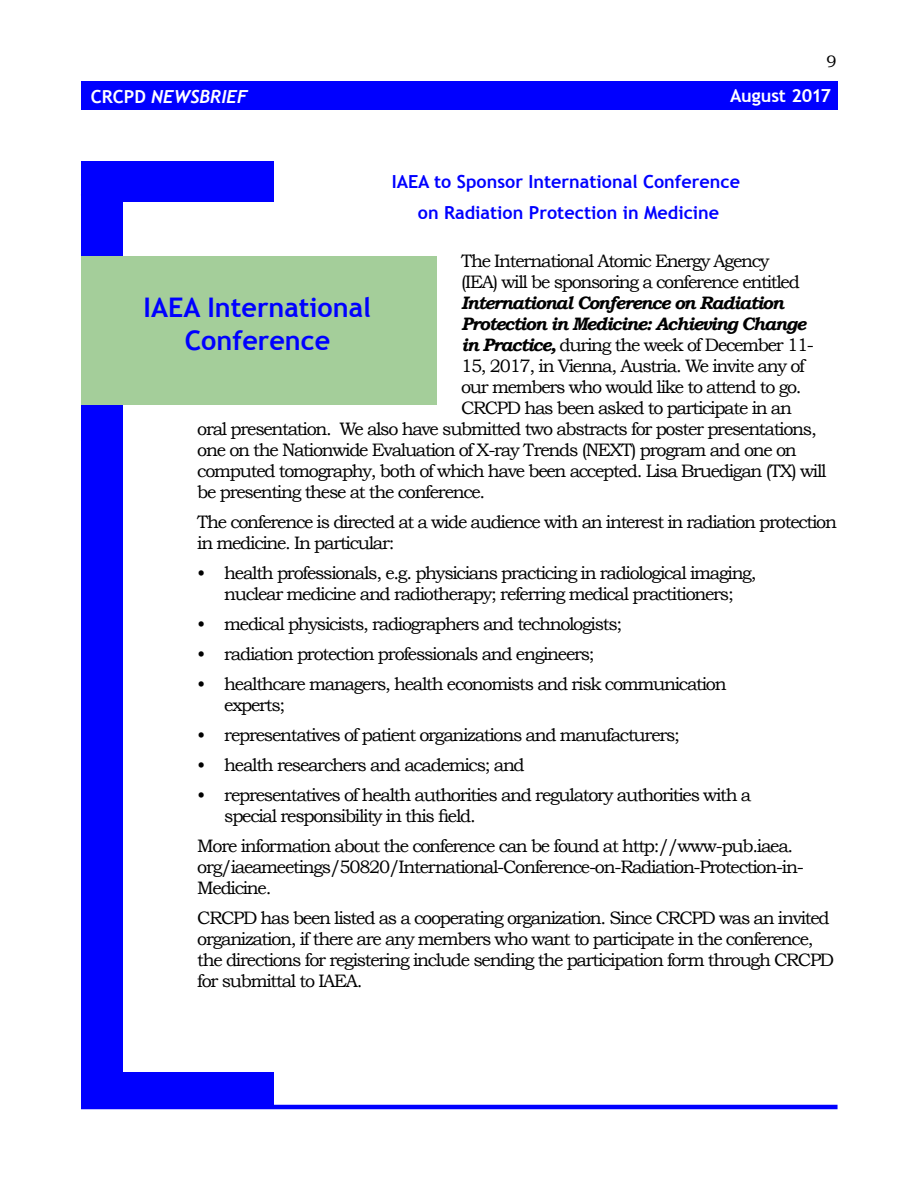
<style>
.page{position:relative;width:918px;height:1188px;background:#fff}
.page>*{position:absolute;margin:0;border:0;box-sizing:border-box;transform-origin:0 0}
.t1{font:700 27px/32.4px "Trebuchet MS";color:#00f;text-align:center}
.t2{font:18px/21px "Bookman Old Style";letter-spacing:-.07em;color:#000}
.t3{font:italic 700 18px "Bookman Old Style";letter-spacing:-.07em;color:#000}
.t4{font:700 18px/30.6px "Trebuchet MS";color:#00f;text-align:center}
.t5{font:italic 700 18px "Trebuchet";color:#fff}
.t6{font:700 18px "Trebuchet MS";letter-spacing:-.015em;color:#fff}
.t7{font:16.5px "Bookman Old Style";color:#000}
.s1{font-family:"Trebuchet MS";font-style:normal}
.s2{font-weight:700;font-style:italic}
</style>
<div class="page">
<div style="left:81px;top:81px;width:757px;height:28px;background:#00f"></div>
<hr style="left:81px;top:1105px;width:757px;height:4px;background:#00f">
<div style="left:81px;top:161px;width:193px;height:945px;background:#00f"></div>
<div style="left:124px;top:202px;width:191px;height:869px;background:#fff"></div>
<div style="left:81px;top:256px;width:356px;height:148px;background:#a4ce9a"></div>
<p class="t5" style="left:91px;top:85px;width:158px"><span class="s1">CRCPD</span> NEWSBRIEF</p>
<p class="t7" style="left:826px;top:52px;width:12px">9</p>
<p class="t6" style="left:730px;top:84px;width:102px">August 2017</p>
<p class="t4" style="left:392px;top:167px;width:350px">IAEA to Sponsor International Conference on Radiation Protection in Medicine</p>
<p class="t2" style="left:461px;top:250px;width:340px">The International Atomic Energy Agency (IEA) will be sponsoring a conference entitled</p>
<p class="t3" style="left:461px;top:292px;width:324px">International Conference on Radiation</p>
<p class="t3" style="left:461px;top:313px;width:347px">Protection in Medicine: Achieving Change</p>
<p class="t2" style="left:461px;top:334px;width:354px"><span class="s2">in Practice,</span> during the week of December 11-</p>
<p class="t2" style="left:461px;top:355px;width:345px">15, 2017, in Vienna, Austria. We invite any of</p>
<p class="t2" style="left:461px;top:376px;width:342px">our members who would like to attend to go.</p>
<p class="t2" style="left:461px;top:397px;width:332px">CRCPD has been asked to participate in an</p>
<p class="t2" style="left:197px;top:418px;width:621px">oral presentation. We also have submitted two abstracts for poster presentations,</p>
<p class="t2" style="left:197px;top:439px;width:601px">one on the Nationwide Evaluation of X-ray Trends (NEXT) program and one on</p>
<p class="t2" style="left:197px;top:460px;width:631px">computed tomography, both of which have been accepted. Lisa Bruedigan (TX) will</p>
<p class="t2" style="left:197px;top:481px;width:290px">be presenting these at the conference.</p>
<p class="t2" style="left:197px;top:511px;width:641px">The conference is directed at a wide audience with an interest in radiation protection in medicine. In particular:</p>
<p class="t2" style="left:197px;top:562px;width:561px;text-align:center">• health professionals, e.g. physicians practicing in radiological imaging, nuclear medicine and radiotherapy; referring medical practitioners;</p>
<p class="t2" style="left:197px;top:613px;width:426px">• medical physicists, radiographers and technologists;</p>
<p class="t2" style="left:197px;top:643px;width:399px">• radiation protection professionals and engineers;</p>
<p class="t2" style="left:224px;top:673px;width:504px;text-indent:-27px">• healthcare managers, health economists and risk communication experts;</p>
<p class="t2" style="left:197px;top:724px;width:484px">• representatives of patient organizations and manufacturers;</p>
<p class="t2" style="left:197px;top:754px;width:329px">• health researchers and academics; and</p>
<p class="t2" style="left:224px;top:784px;width:529px;text-indent:-27px">• representatives of health authorities and regulatory authorities with a special responsibility in this field.</p>
<p class="t2" style="left:197px;top:835px;width:608px">More information about the conference can be found at http://www-pub.iaea. org/iaeameetings/50820/International-Conference-on-Radiation-Protection-in-<br>Medicine.</p>
<p class="t2" style="left:197px;top:907px;width:639px">CRCPD has been listed as a cooperating organization. Since CRCPD was an invited organization, if there are any members who want to participate in the conference, the directions for registering include sending the participation form through CRCPD for submittal to IAEA.</p>
<h1 class="t1" style="left:144px;top:291px;width:229px">IAEA International<br>Conference</h1>
</div>
